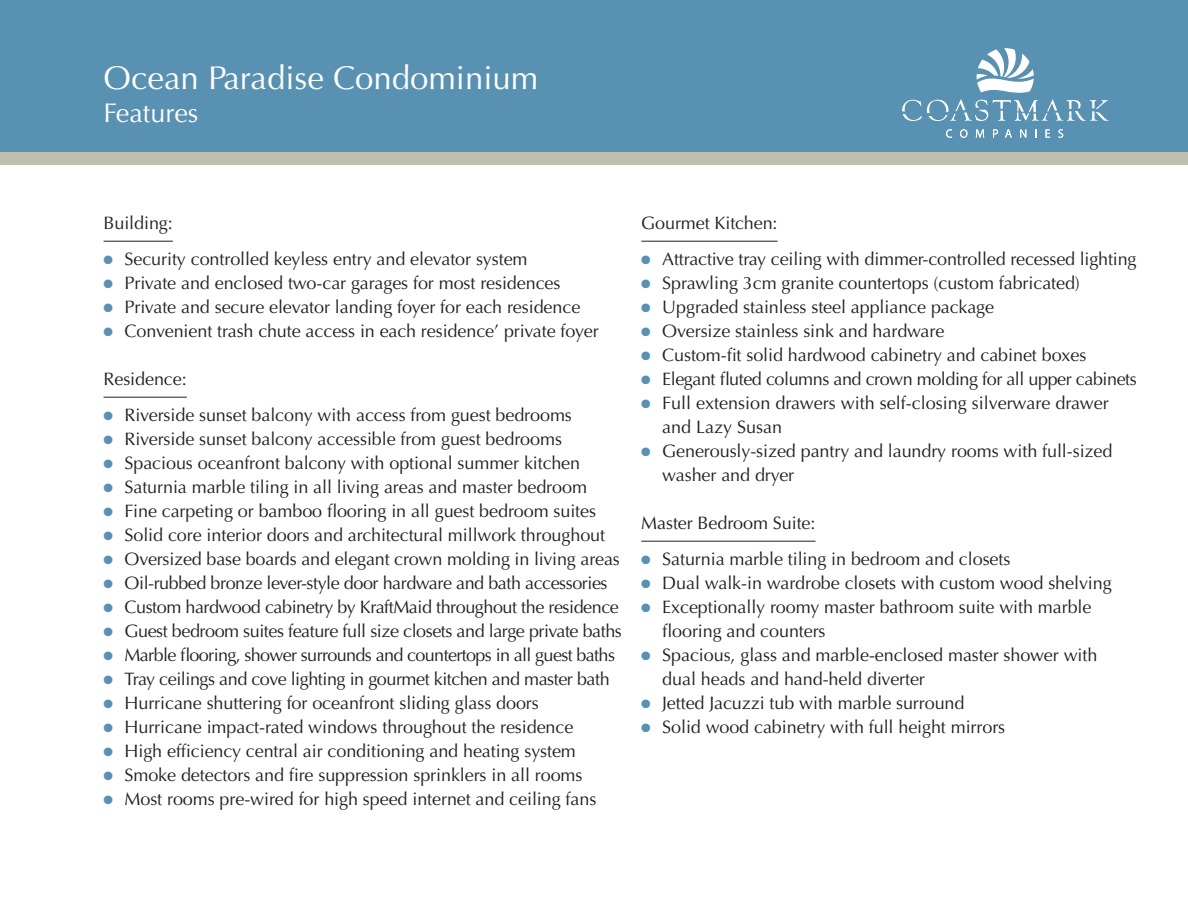
<style>
.page{position:relative;width:1188px;height:918px;background:#fff}
.page>*{position:absolute;margin:0;border:0;box-sizing:border-box;transform-origin:0 0}
.t1{font:33px "Optima LT Std";color:#fff}
.t2{font:27px "Optima LT Std";color:#fff}
.t3{font:18px/24px "Optima LT Std";letter-spacing:-.005em;color:#231f20}
.t4{font:18px "Optima LT Std";letter-spacing:-.025em;color:#231f20}
.t5{font:18px "Optima LT Std";letter-spacing:-.035em;color:#231f20}
.s1{color:#5991b2}
</style>
<div class="page">
<div style="left:0;top:0;width:1188px;height:153px;background:#5991b2"></div>
<svg style="left:946px;top:129px;width:6px;height:9px"></svg>
<svg style="left:960px;top:129px;width:7px;height:9px"></svg>
<svg style="left:976px;top:129px;width:8px;height:9px"></svg>
<svg style="left:993px;top:129px;width:5px;height:9px"></svg>
<svg style="left:1005px;top:129px;width:7px;height:9px"></svg>
<svg style="left:1020px;top:129px;width:6px;height:9px"></svg>
<svg style="left:1046px;top:129px;width:4px;height:9px"></svg>
<svg style="left:1058px;top:129px;width:5px;height:9px"></svg>
<svg style="left:902px;top:48px;width:207px;height:73px"></svg>
<div style="left:0;top:152px;width:1188px;height:12px;background:#c0beae"></div>
<hr style="left:104px;top:241px;width:69px;height:1px;background:#231f20">
<hr style="left:104px;top:397px;width:83px;height:1px;background:#231f20">
<hr style="left:641px;top:241px;width:137px;height:1px;background:#231f20">
<hr style="left:641px;top:541px;width:175px;height:1px;background:#231f20">
<h1 class="t1" style="left:104px;top:59px;width:436px">Ocean Paradise Condominium</h1>
<h2 class="t2" style="left:104px;top:97px;width:96px">Features</h2>
<p class="t3" style="left:104px;top:211px;width:71px">Building:</p>
<p class="t3" style="left:104px;top:247px;width:426px"><span class="s1">●</span> Security controlled keyless entry and elevator system</p>
<p class="t3" style="left:104px;top:271px;width:458px"><span class="s1">●</span> Private and enclosed two-car garages for most residences</p>
<p class="t3" style="left:104px;top:295px;width:478px"><span class="s1">●</span> Private and secure elevator landing foyer for each residence</p>
<p class="t3" style="left:104px;top:319px;width:497px"><span class="s1">●</span> Convenient trash chute access in each residence’ private foyer</p>
<p class="t3" style="left:104px;top:367px;width:85px">Residence:</p>
<p class="t3" style="left:104px;top:403px;width:470px"><span class="s1">●</span> Riverside sunset balcony with access from guest bedrooms</p>
<p class="t3" style="left:104px;top:427px;width:460px"><span class="s1">●</span> Riverside sunset balcony accessible from guest bedrooms</p>
<p class="t3" style="left:104px;top:451px;width:478px"><span class="s1">●</span> Spacious oceanfront balcony with optional summer kitchen</p>
<p class="t3" style="left:104px;top:475px;width:485px"><span class="s1">●</span> Saturnia marble tiling in all living areas and master bedroom</p>
<p class="t3" style="left:104px;top:499px;width:494px"><span class="s1">●</span> Fine carpeting or bamboo flooring in all guest bedroom suites</p>
<p class="t3" style="left:104px;top:523px;width:503px"><span class="s1">●</span> Solid core interior doors and architectural millwork throughout</p>
<p class="t3" style="left:104px;top:547px;width:518px"><span class="s1">●</span> Oversized base boards and elegant crown molding in living areas</p>
<p class="t4" style="left:104px;top:573px;width:506px"><span class="s1">●</span> Oil-rubbed bronze lever-style door hardware and bath accessories</p>
<p class="t4" style="left:104px;top:597px;width:517px"><span class="s1">●</span> Custom hardwood cabinetry by KraftMaid throughout the residence</p>
<p class="t4" style="left:104px;top:621px;width:520px"><span class="s1">●</span> Guest bedroom suites feature full size closets and large private baths</p>
<p class="t5" style="left:104px;top:645px;width:513px"><span class="s1">●</span> Marble flooring, shower surrounds and countertops in all guest baths</p>
<p class="t4" style="left:104px;top:669px;width:508px"><span class="s1">●</span> Tray ceilings and cove lighting in gourmet kitchen and master bath</p>
<p class="t3" style="left:104px;top:691px;width:437px"><span class="s1">●</span> Hurricane shuttering for oceanfront sliding glass doors</p>
<p class="t3" style="left:104px;top:715px;width:471px"><span class="s1">●</span> Hurricane impact-rated windows throughout the residence</p>
<p class="t3" style="left:104px;top:739px;width:474px"><span class="s1">●</span> High efficiency central air conditioning and heating system</p>
<p class="t3" style="left:104px;top:763px;width:480px"><span class="s1">●</span> Smoke detectors and fire suppression sprinklers in all rooms</p>
<p class="t3" style="left:104px;top:787px;width:494px"><span class="s1">●</span> Most rooms pre-wired for high speed internet and ceiling fans</p>
<p class="t3" style="left:641px;top:211px;width:138px">Gourmet Kitchen:</p>
<p class="t3" style="left:641px;top:247px;width:497px"><span class="s1">●</span> Attractive tray ceiling with dimmer-controlled recessed lighting</p>
<p class="t3" style="left:641px;top:271px;width:440px"><span class="s1">●</span> Sprawling 3cm granite countertops (custom fabricated)</p>
<p class="t3" style="left:641px;top:295px;width:354px"><span class="s1">●</span> Upgraded stainless steel appliance package</p>
<p class="t3" style="left:641px;top:319px;width:305px"><span class="s1">●</span> Oversize stainless sink and hardware</p>
<p class="t3" style="left:641px;top:343px;width:447px"><span class="s1">●</span> Custom-fit solid hardwood cabinetry and cabinet boxes</p>
<p class="t4" style="left:641px;top:369px;width:497px"><span class="s1">●</span> Elegant fluted columns and crown molding for all upper cabinets</p>
<p class="t3" style="left:662px;top:391px;width:448px;text-indent:-21px"><span class="s1">●</span> Full extension drawers with self-closing silverware drawer and Lazy Susan</p>
<p class="t3" style="left:662px;top:439px;width:452px;text-indent:-21px"><span class="s1">●</span> Generously-sized pantry and laundry rooms with full-sized washer and dryer</p>
<p class="t3" style="left:641px;top:511px;width:176px">Master Bedroom Suite:</p>
<p class="t3" style="left:641px;top:547px;width:371px"><span class="s1">●</span> Saturnia marble tiling in bedroom and closets</p>
<p class="t3" style="left:641px;top:571px;width:472px"><span class="s1">●</span> Dual walk-in wardrobe closets with custom wood shelving</p>
<p class="t3" style="left:662px;top:595px;width:431px;text-indent:-21px"><span class="s1">●</span> Exceptionally roomy master bathroom suite with marble flooring and counters</p>
<p class="t3" style="left:662px;top:643px;width:437px;text-indent:-21px"><span class="s1">●</span> Spacious, glass and marble-enclosed master shower with dual heads and hand-held diverter</p>
<p class="t3" style="left:641px;top:691px;width:325px"><span class="s1">●</span> Jetted Jacuzzi tub with marble surround</p>
<p class="t3" style="left:641px;top:715px;width:365px"><span class="s1">●</span> Solid wood cabinetry with full height mirrors</p>
</div>
